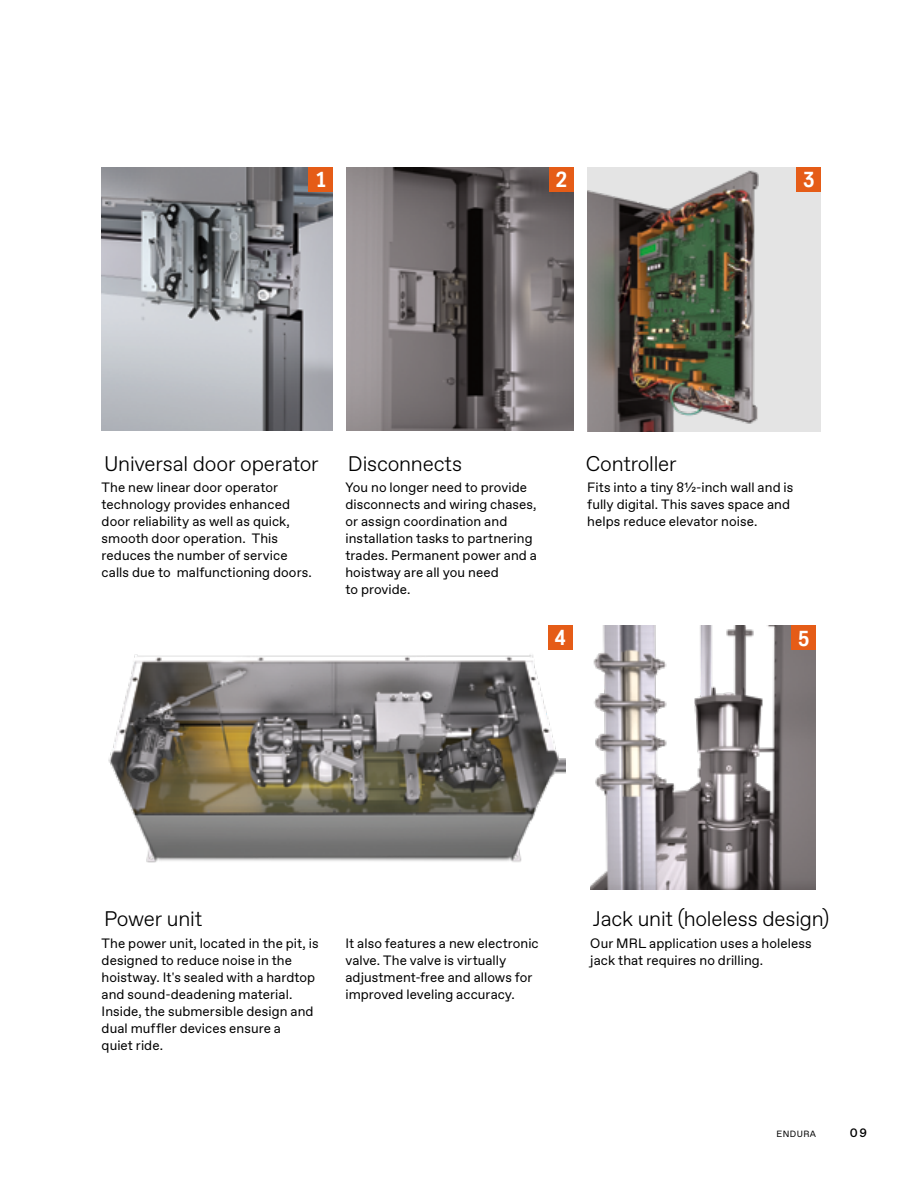
<style>
.page{position:relative;width:918px;height:1188px;background:#fff}
.page>*{position:absolute;margin:0;border:0;box-sizing:border-box;transform-origin:0 0}
.t1{font:700 21.6px "TK Type";color:#fff}
.t2{font:300 21px "TKE Type";letter-spacing:-.01em;color:#000}
.t3{font:13.5px/17px "TKE Type";letter-spacing:.005em;color:#000}
.t4{font:500 12px "TKE Type";color:#000}
.t5{font:9px "TKE Type";letter-spacing:.05em;color:#000}
</style>
<div class="page">
<img style="left:347px;top:168px;width:227px;height:263px">
<div style="left:550px;top:168px;width:24px;height:24px;background:#e55c17"></div>
<img style="left:102px;top:168px;width:231px;height:263px">
<div style="left:309px;top:168px;width:24px;height:24px;background:#e55c17"></div>
<img style="left:590px;top:626px;width:226px;height:263px">
<div style="left:792px;top:626px;width:24px;height:24px;background:#e55c17"></div>
<img style="left:108px;top:649px;width:457px;height:214px">
<div style="left:548px;top:625px;width:24px;height:24px;background:#e55c17"></div>
<img style="left:587px;top:168px;width:234px;height:264px">
<div style="left:797px;top:168px;width:24px;height:24px;background:#e55c17"></div>
<h1 class="t1" style="left:315px;top:168px;width:14px">1</h1>
<h1 class="t1" style="left:556px;top:168px;width:14px">2</h1>
<h1 class="t1" style="left:803px;top:168px;width:14px">3</h1>
<h2 class="t2" style="left:104px;top:452px;width:216px">Universal door operator</h2>
<p class="t3" style="left:102px;top:479px;width:212px">The new linear door operator technology provides enhanced door reliability as well as quick, smooth door operation. This reduces the number of service calls due to malfunctioning doors.</p>
<h2 class="t2" style="left:348px;top:452px;width:116px">Disconnects</h2>
<p class="t3" style="left:345px;top:479px;width:193px">You no longer need to provide disconnects and wiring chases, or assign coordination and installation tasks to partnering trades. Permanent power and a hoistway are all you need<br>to provide.</p>
<h2 class="t2" style="left:586px;top:452px;width:92px">Controller</h2>
<p class="t3" style="left:587px;top:479px;width:208px">Fits into a tiny 8½-inch wall and is fully digital. This saves space and helps reduce elevator noise.</p>
<h1 class="t1" style="left:554px;top:626px;width:14px">4</h1>
<h1 class="t1" style="left:798px;top:626px;width:14px">5</h1>
<h2 class="t2" style="left:104px;top:907px;width:100px">Power unit</h2>
<h2 class="t2" style="left:593px;top:907px;width:238px">Jack unit (holeless design)</h2>
<p class="t3" style="left:102px;top:935px;width:219px">The power unit, located in the pit, is designed to reduce noise in the hoistway. It's sealed with a hardtop and sound-deadening material.<br>Inside, the submersible design and dual muffler devices ensure a<br>quiet ride.</p>
<p class="t3" style="left:345px;top:935px;width:195px">It also features a new electronic valve. The valve is virtually adjustment-free and allows for improved leveling accuracy.</p>
<p class="t3" style="left:590px;top:935px;width:223px">Our MRL application uses a holeless jack that requires no drilling.</p>
<p class="t5" style="left:776px;top:1129px;width:41px">ENDURA</p>
<p class="t4" style="left:850px;top:1126px;width:19px">09</p>
</div>
